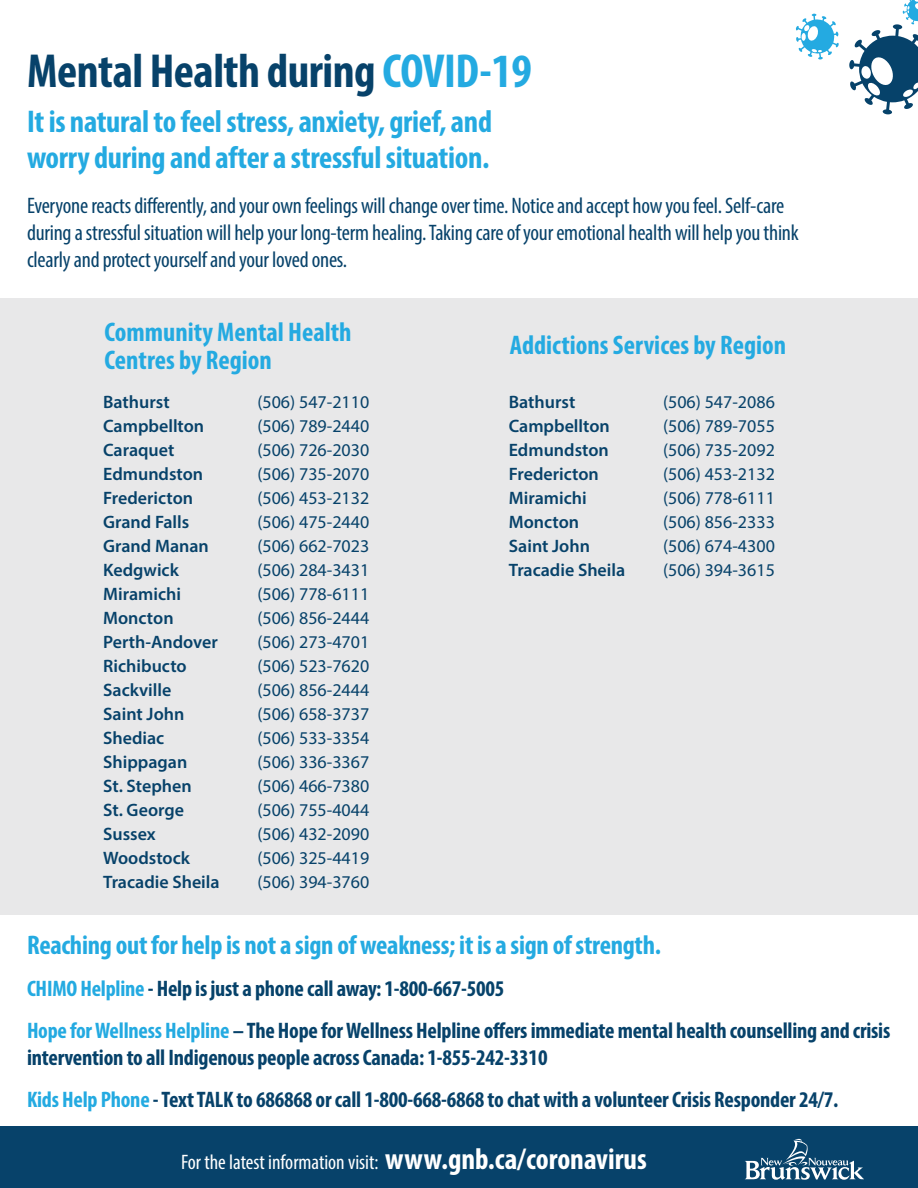
<style>
.page{position:relative;width:918px;height:1188px;background:#fff}
.page>*{position:absolute;margin:0;border:0;box-sizing:border-box;transform-origin:0 0}
.t1{font:700 condensed 48px "Myriad Pro";letter-spacing:-.01em;color:#07426a}
.t2{font:700 condensed 31.5px/36px "Myriad Pro";letter-spacing:-.01em;color:#24aae1}
.t3{font:700 condensed 27px/28.5px "Myriad Pro";letter-spacing:-.005em;color:#24aae1}
.t4{font:700 condensed 22.5px/27px "Myriad Pro";letter-spacing:-.01em;color:#07426a}
.t5{font:condensed 22.5px/27px "Myriad Pro";letter-spacing:-.01em;color:#07426a}
.t6{font:700 condensed 22.5px "Myriad Pro";letter-spacing:-.01em;color:#06426a}
.t7{font:condensed 21px "Myriad Pro";color:#fff}
.t8{font:18px "Myriad Pro";color:#07426a}
.t9{font:600 18px "Myriad Pro";color:#07426a}
.s1{color:#24aae1}
.s2{font-weight:700;font-size:30px}
</style>
<div class="page">
<div style="left:0;top:1127px;width:918px;height:61px;background:#07426a"></div>
<div style="left:0;top:299px;width:918px;height:616px;background:#e8e8e9"></div>
<svg style="left:745px;top:1139px;width:119px;height:41px"></svg>
<svg style="left:796px;top:14px;width:43px;height:46px"></svg>
<svg style="left:849px;top:0;width:69px;height:115px"></svg>
<p class="t1" style="left:27px;top:41px;width:506px">Mental Health during <span class="s1">COVID-19</span></p>
<p class="t2" style="left:27px;top:103px;width:467px">It is natural to feel stress, anxiety, grief, and worry during and after a stressful situation.</p>
<p class="t5" style="left:27px;top:192px;width:773px">Everyone reacts differently, and your own feelings will change over time. Notice and accept how you feel. Self-care during a stressful situation will help your long-term healing. Taking care of your emotional health will help you think clearly and protect yourself and your loved ones.</p>
<p class="t3" style="left:104px;top:317px;width:249px">Community Mental Health<br>Centres by Region</p>
<p class="t9" style="left:103px;top:390px;width:68px">Bathurst</p>
<p class="t9" style="left:103px;top:414px;width:103px">Campbellton</p>
<p class="t9" style="left:103px;top:438px;width:73px">Caraquet</p>
<p class="t9" style="left:103px;top:462px;width:102px">Edmundston</p>
<p class="t9" style="left:103px;top:486px;width:92px">Fredericton</p>
<p class="t9" style="left:103px;top:510px;width:88px">Grand Falls</p>
<p class="t9" style="left:103px;top:534px;width:107px">Grand Manan</p>
<p class="t9" style="left:103px;top:558px;width:77px">Kedgwick</p>
<p class="t9" style="left:103px;top:582px;width:79px">Miramichi</p>
<p class="t9" style="left:103px;top:606px;width:72px">Moncton</p>
<p class="t9" style="left:103px;top:630px;width:116px">Perth-Andover</p>
<p class="t9" style="left:103px;top:654px;width:85px">Richibucto</p>
<p class="t9" style="left:103px;top:678px;width:70px">Sackville</p>
<p class="t9" style="left:103px;top:702px;width:83px">Saint John</p>
<p class="t9" style="left:103px;top:726px;width:63px">Shediac</p>
<p class="t9" style="left:103px;top:750px;width:86px">Shippagan</p>
<p class="t9" style="left:103px;top:774px;width:90px">St. Stephen</p>
<p class="t9" style="left:103px;top:798px;width:82px">St. George</p>
<p class="t9" style="left:103px;top:822px;width:54px">Sussex</p>
<p class="t9" style="left:103px;top:846px;width:88px">Woodstock</p>
<p class="t9" style="left:103px;top:870px;width:118px">Tracadie Sheila</p>
<p class="t8" style="left:257px;top:391px;width:113px">(506) 547-2110</p>
<p class="t8" style="left:257px;top:415px;width:113px">(506) 789-2440</p>
<p class="t8" style="left:257px;top:439px;width:113px">(506) 726-2030</p>
<p class="t8" style="left:257px;top:463px;width:113px">(506) 735-2070</p>
<p class="t8" style="left:257px;top:487px;width:113px">(506) 453-2132</p>
<p class="t8" style="left:257px;top:511px;width:113px">(506) 475-2440</p>
<p class="t8" style="left:257px;top:535px;width:113px">(506) 662-7023</p>
<p class="t8" style="left:257px;top:559px;width:113px">(506) 284-3431</p>
<p class="t8" style="left:257px;top:583px;width:113px">(506) 778-6111</p>
<p class="t8" style="left:257px;top:607px;width:113px">(506) 856-2444</p>
<p class="t8" style="left:257px;top:631px;width:113px">(506) 273-4701</p>
<p class="t8" style="left:257px;top:655px;width:113px">(506) 523-7620</p>
<p class="t8" style="left:257px;top:679px;width:113px">(506) 856-2444</p>
<p class="t8" style="left:257px;top:703px;width:113px">(506) 658-3737</p>
<p class="t8" style="left:257px;top:727px;width:113px">(506) 533-3354</p>
<p class="t8" style="left:257px;top:751px;width:113px">(506) 336-3367</p>
<p class="t8" style="left:257px;top:775px;width:113px">(506) 466-7380</p>
<p class="t8" style="left:257px;top:799px;width:113px">(506) 755-4044</p>
<p class="t8" style="left:257px;top:823px;width:113px">(506) 432-2090</p>
<p class="t8" style="left:257px;top:847px;width:113px">(506) 325-4419</p>
<p class="t8" style="left:257px;top:871px;width:113px">(506) 394-3760</p>
<p class="t3" style="left:510px;top:331px;width:278px">Addictions Services by Region</p>
<p class="t9" style="left:509px;top:390px;width:68px">Bathurst</p>
<p class="t9" style="left:509px;top:414px;width:103px">Campbellton</p>
<p class="t9" style="left:509px;top:438px;width:102px">Edmundston</p>
<p class="t9" style="left:509px;top:462px;width:92px">Fredericton</p>
<p class="t9" style="left:509px;top:486px;width:79px">Miramichi</p>
<p class="t9" style="left:509px;top:510px;width:72px">Moncton</p>
<p class="t9" style="left:509px;top:534px;width:83px">Saint John</p>
<p class="t9" style="left:509px;top:558px;width:118px">Tracadie Sheila</p>
<p class="t8" style="left:663px;top:391px;width:113px">(506) 547-2086</p>
<p class="t8" style="left:663px;top:415px;width:113px">(506) 789-7055</p>
<p class="t8" style="left:663px;top:439px;width:113px">(506) 735-2092</p>
<p class="t8" style="left:663px;top:463px;width:113px">(506) 453-2132</p>
<p class="t8" style="left:663px;top:487px;width:113px">(506) 778-6111</p>
<p class="t8" style="left:663px;top:511px;width:113px">(506) 856-2333</p>
<p class="t8" style="left:663px;top:535px;width:113px">(506) 674-4300</p>
<p class="t8" style="left:663px;top:559px;width:113px">(506) 394-3615</p>
<p class="t3" style="left:27px;top:930px;width:636px">Reaching out for help is not a sign of weakness; it is a sign of strength.</p>
<p class="t6" style="left:27px;top:974px;width:479px"><span class="s1">CHIMO Helpline</span> - Help is just a phone call away: 1-800-667-5005</p>
<p class="t4" style="left:27px;top:1016px;width:865px"><span class="s1">Hope for Wellness Helpline</span> – The Hope for Wellness Helpline offers immediate mental health counselling and crisis intervention to all Indigenous people across Canada: 1-855-242-3310</p>
<p class="t4" style="left:27px;top:1085px;width:813px"><span class="s1">Kids Help Phone</span> - Text TALK to 686868 or call 1-800-668-6868 to chat with a volunteer Crisis Responder 24/7.</p>
<p class="t7" style="left:181px;top:1149px;width:467px">For the latest information visit: <span class="s2">www.gnb.ca/coronavirus</span></p>
</div>
